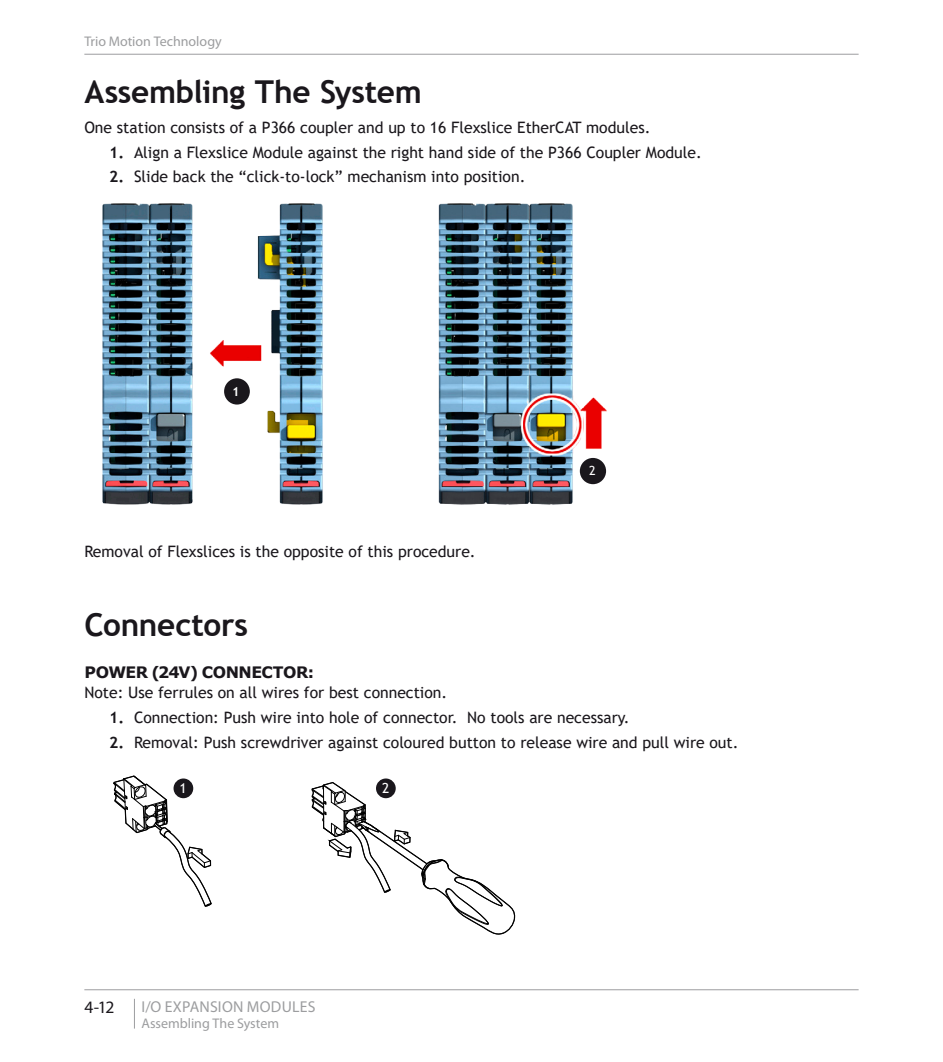
<style>
.page{position:relative;width:943px;height:1062px;background:#fff}
.page>*{position:absolute;margin:0;border:0;box-sizing:border-box;transform-origin:0 0}
.Heading_1_NOT_CMD{font:700 31.5px "Trebuchet MS";letter-spacing:-.01em;color:#1a171c}
.t1{font:17.5px "Myriad Pro";color:#1a171c}
.t2{font:15.75px "Trebuchet MS";color:#1a171c}
.Heading_2{font:700 15.75px "Verdana";letter-spacing:-.035em;color:#1a171c}
.t3{font:15.75px "Myriad Pro";letter-spacing:.015em;color:#9c9d9f}
.t4{font:14px "Myriad Pro";color:#9c9d9f}
.t5{font:13.83px "Trebuchet MS";color:#fff}
.t6{font:700 12.6px "Trebuchet MS";color:#fff}
.t7{font:12.6px "Trebuchet MS";color:#fff}
.s1{font-weight:700}
</style>
<div class="page">
<hr style="left:84px;top:989px;width:774px;height:1px;background:#9c9d9f">
<hr style="left:134px;top:998px;width:1px;height:30px;background:#9c9d9f">
<hr style="left:84px;top:54px;width:774px;height:1px;background:#9c9d9f">
<img style="left:102px;top:203px;width:221px;height:302px">
<div style="left:224px;top:378px;width:26px;height:26px;background:#1a171c;border-radius:50%"></div>
<img style="left:438px;top:203px;width:169px;height:302px">
<div style="left:580px;top:458px;width:26px;height:26px;background:#1a171c;border-radius:50%"></div>
<svg style="left:311px;top:782px;width:204px;height:153px"></svg>
<svg style="left:113px;top:775px;width:99px;height:132px"></svg>
<div style="left:173px;top:778px;width:20px;height:20px;background:#1a171c;border-radius:50%"></div>
<div style="left:376px;top:778px;width:20px;height:20px;background:#1a171c;border-radius:50%"></div>
<p class="t4" style="left:84px;top:33px;width:139px">Trio Motion Technology</p>
<p class="Heading_1_NOT_CMD" style="left:84px;top:72px;width:339px">Assembling The System</p>
<p class="t2" style="left:84px;top:117px;width:567px">One station consists of a P366 coupler and up to 16 Flexslice EtherCAT modules.</p>
<p class="t2" style="left:109px;top:142px;width:594px"><span class="s1">1.</span> Align a Flexslice Module against the right hand side of the P366 Coupler Module.</p>
<p class="t2" style="left:109px;top:167px;width:418px"><span class="s1">2.</span> Slide back the “click-to-lock” mechanism into position.</p>
<p class="t6" style="left:232px;top:383px;width:9px">1</p>
<p class="t2" style="left:84px;top:541px;width:393px">Removal of Flexslices is the opposite of this procedure.</p>
<p class="t7" style="left:589px;top:463px;width:8px">2</p>
<p class="Heading_1_NOT_CMD" style="left:84px;top:605px;width:165px">Connectors</p>
<p class="Heading_2" style="left:85px;top:661px;width:231px">POWER (24V) CONNECTOR:</p>
<p class="t2" style="left:84px;top:682px;width:364px">Note: Use ferrules on all wires for best connection.</p>
<p class="t2" style="left:109px;top:707px;width:522px"><span class="s1">1.</span> Connection: Push wire into hole of connector. No tools are necessary.</p>
<p class="t2" style="left:109px;top:732px;width:631px"><span class="s1">2.</span> Removal: Push screwdriver against coloured button to release wire and pull wire out.</p>
<p class="t5" style="left:179px;top:779px;width:9px">1</p>
<p class="t5" style="left:382px;top:779px;width:9px">2</p>
<p class="t1" style="left:84px;top:996px;width:31px">4-12</p>
<p class="t3" style="left:142px;top:996px;width:175px">I/O EXPANSION MODULES</p>
<p class="t4" style="left:141px;top:1014px;width:139px">Assembling The System</p>
</div>
